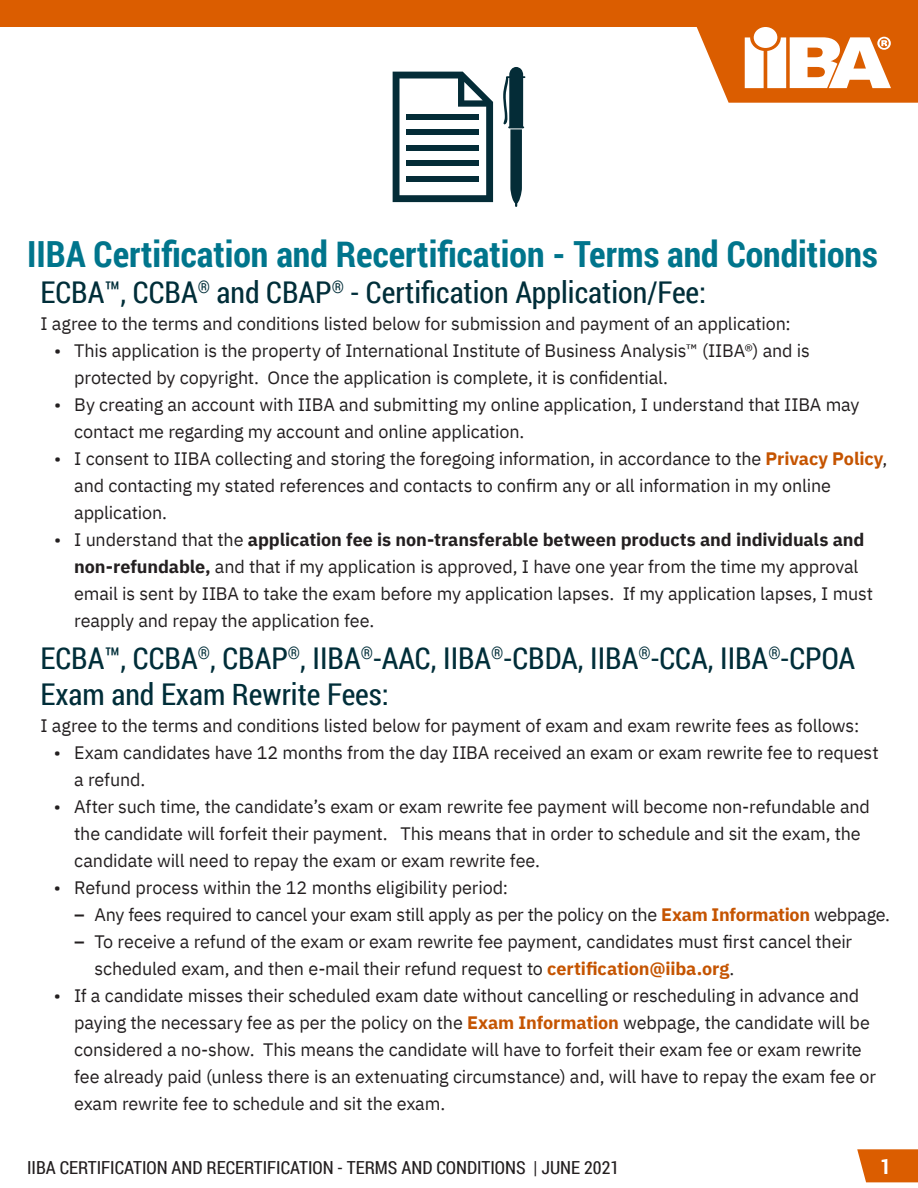
<style>
.page{position:relative;width:918px;height:1188px;background:#fff}
.page>*{position:absolute;margin:0;border:0;box-sizing:border-box;transform-origin:0 0}
.Heading_1{font:700 36px "Roboto Condensed";color:#00758c}
.Heading_2{font:30px/36px "Roboto Condensed";color:#002e39}
.t1{font:700 21px "Roboto Condensed";color:#fff}
.Body_copy{font:18px/27px "IBM Plex Sans";letter-spacing:-.01em;color:#231f20}
.Heading_2-2{font:18px "IBM Plex Sans";letter-spacing:-.01em;color:#231f20}
.t2{font:18px "Roboto Condensed";color:#231f20}
.s1{font-weight:700;color:#c55400}
.s2{font-weight:700}
.s3{font-weight:600}
</style>
<div class="page">
<svg style="left:857px;top:1149px;width:61px;height:33px;background:#de6a15"></svg>
<div style="left:0;top:0;width:918px;height:27px;background:#db5d00"></div>
<svg style="left:696px;top:27px;width:222px;height:76px"></svg>
<svg style="left:393px;top:72px;width:100px;height:130px"></svg>
<div style="left:407px;top:114px;width:72px;height:6px;background:#042c37"></div>
<div style="left:407px;top:129px;width:72px;height:6px;background:#042c37"></div>
<div style="left:407px;top:145px;width:72px;height:6px;background:#042c37"></div>
<div style="left:407px;top:160px;width:72px;height:6px;background:#042c37"></div>
<div style="left:407px;top:176px;width:72px;height:6px;background:#042c37"></div>
<hr style="left:515px;top:186px;width:2px;height:21px;background:#042c37">
<svg style="left:503px;top:67px;width:22px;height:137px"></svg>
<p class="Heading_1" style="left:27px;top:229px;width:852px">IIBA Certification and Recertification - Terms and Conditions</p>
<p class="Heading_2" style="left:40px;top:273px;width:667px">ECBA™, CCBA<sup>®</sup> and CBAP<sup>®</sup> - Certification Application/Fee:</p>
<p class="Heading_2-2" style="left:40px;top:310px;width:752px">I agree to the terms and conditions listed below for submission and payment of an application:</p>
<p class="Body_copy" style="left:74px;top:335px;width:737px;text-indent:-20px">• This application is the property of International Institute of Business Analysis™ (IIBA®) and is protected by copyright. Once the application is complete, it is confidential.</p>
<p class="Body_copy" style="left:74px;top:389px;width:787px;text-indent:-20px">• By creating an account with IIBA and submitting my online application, I understand that IIBA may contact me regarding my account and online application.</p>
<p class="Body_copy" style="left:74px;top:443px;width:815px;text-indent:-20px">• I consent to IIBA collecting and storing the foregoing information, in accordance to the <span class="s1">Privacy Policy</span>, and contacting my stated references and contacts to confirm any or all information in my online application.</p>
<p class="Body_copy" style="left:74px;top:524px;width:801px;text-indent:-20px">• I understand that the <span class="s2">application fee is non-transferable between products and individuals and non-refundable,</span> and that if my application is approved, I have one year from the time my approval email is sent by IIBA to take the exam before my application lapses. If my application lapses, I must reapply and repay the application fee.</p>
<p class="Heading_2" style="left:40px;top:640px;width:816px">ECBA™, CCBA<sup>®</sup>, CBAP<sup>®</sup>, IIBA<sup>®</sup>-AAC, IIBA<sup>®</sup>-CBDA, IIBA<sup>®</sup>-CCA, IIBA<sup>®</sup>-CPOA<br>Exam and Exam Rewrite Fees:</p>
<p class="Body_copy" style="left:40px;top:711px;width:820px">I agree to the terms and conditions listed below for payment of exam and exam rewrite fees as follows:</p>
<p class="Body_copy" style="left:74px;top:738px;width:806px;text-indent:-20px">• Exam candidates have 12 months from the day IIBA received an exam or exam rewrite fee to request a refund.</p>
<p class="Body_copy" style="left:74px;top:792px;width:797px;text-indent:-20px">• After such time, the candidate’s exam or exam rewrite fee payment will become non-refundable and the candidate will forfeit their payment. This means that in order to schedule and sit the exam, the candidate will need to repay the exam or exam rewrite fee.</p>
<p class="Body_copy" style="left:54px;top:873px;width:456px">• Refund process within the 12 months eligibility period:</p>
<p class="Body_copy" style="left:74px;top:900px;width:817px"><span class="s3">–</span> Any fees required to cancel your exam still apply as per the policy on the <span class="s1">Exam Information</span> webpage.</p>
<p class="Body_copy" style="left:94px;top:927px;width:759px;text-indent:-20px"><span class="s3">–</span> To receive a refund of the exam or exam rewrite fee payment, candidates must first cancel their scheduled exam, and then e-mail their refund request to <span class="s1">certification@iiba.org</span>.</p>
<p class="Body_copy" style="left:74px;top:981px;width:803px;text-indent:-20px">• If a candidate misses their scheduled exam date without cancelling or rescheduling in advance and paying the necessary fee as per the policy on the <span class="s1">Exam Information</span> webpage, the candidate will be considered a no-show. This means the candidate will have to forfeit their exam fee or exam rewrite fee already paid (unless there is an extenuating circumstance) and, will have to repay the exam fee or exam rewrite fee to schedule and sit the exam.</p>
<p class="t2" style="left:27px;top:1155px;width:594px">IIBA CERTIFICATION AND RECERTIFICATION - TERMS AND CONDITIONS | JUNE 2021</p>
<p class="t1" style="left:881px;top:1152px;width:12px">1</p>
</div>
